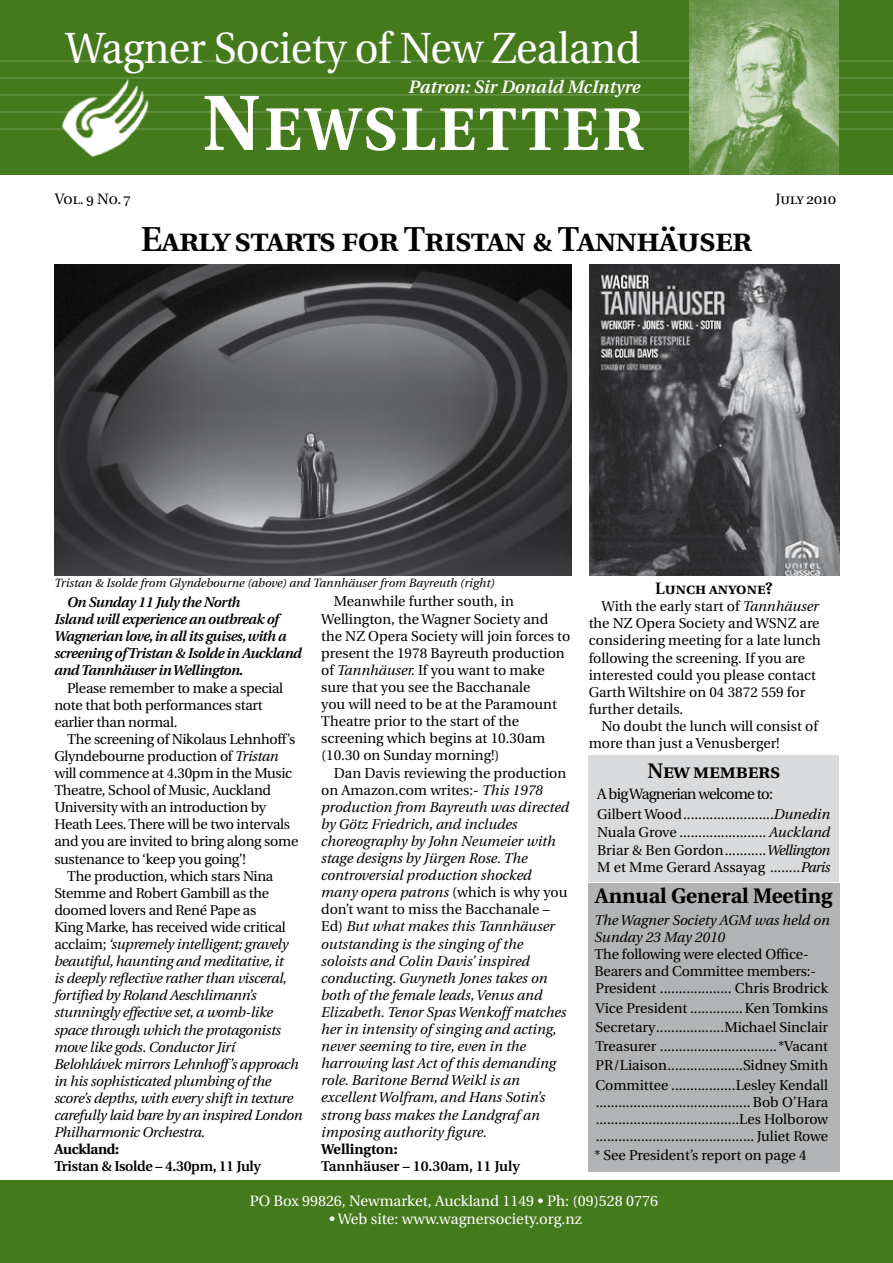
<style>
.page{position:relative;width:893px;height:1263px;background:#fff}
.page>*{position:absolute;margin:0;border:0;box-sizing:border-box;transform-origin:0 0}
.t1{font:700 60px "Utopia";letter-spacing:.05em;color:#fff}
.t2{font:43.5px "Utopia";letter-spacing:-.01em;color:#fff;scale:.95 1}
.t3{font:34.5px "Utopia Semibold SC";letter-spacing:-.02em;color:#000}
.t4{font:700 21px "Utopia";color:#000}
.t5{font:21px "Utopia Semibold SC";letter-spacing:-.01em;color:#000}
.t6{font:italic 600 18px "Utopia";color:#fff}
.t7{font:16.5px "Utopia Semibold SC";color:#000}
.t8{font:15px "Utopia";color:#fff}
.t9{font:15px "Utopia";letter-spacing:-.05em;color:#000}
.t10{font:15px "Utopia Regular SC";color:#000}
.t11{font:14.25px/17.1px "Utopia";letter-spacing:-.005em;color:#000}
.t12{font:italic 14.25px/17.1px "Utopia";color:#000}
.t13{font:italic 14.25px "Utopia";letter-spacing:-.02em;color:#000}
.t14{font:italic 600 14.25px/17.1px "Utopia";letter-spacing:-.03em;color:#000}
.t15{font:600 14.25px "Utopia";letter-spacing:-.02em;color:#000}
.t16{font:600 14.25px "Utopia";color:#000}
.t17{font:700 14.25px "Utopia";letter-spacing:-.01em;color:#000}
.t18{font:italic 12px "Utopia";color:#000}
.s1{font-size:78px}
.s2{font-style:italic}
.s3{font-style:normal}
</style>
<div class="page">
<div style="left:0;top:1180px;width:893px;height:83px;background:#457a1c"></div>
<div style="left:0;top:0;width:893px;height:174px;background:#457a1c"></div>
<hr style="left:0;top:60px;width:893px;height:2px;background:#739b55">
<hr style="left:0;top:77px;width:893px;height:2px;background:#739b55">
<hr style="left:0;top:94px;width:893px;height:2px;background:#739b55">
<hr style="left:0;top:111px;width:893px;height:2px;background:#739b55">
<hr style="left:0;top:128px;width:893px;height:2px;background:#739b55">
<img style="left:689px;top:0;width:149px;height:174px">
<img style="left:56px;top:77px;width:94px;height:80px">
<div style="left:589px;top:755px;width:250px;height:127px;background:#d9dadb"></div>
<div style="left:588px;top:883px;width:251px;height:288px;background:#b1b3b4"></div>
<img style="left:55px;top:265px;width:516px;height:310px">
<img style="left:589px;top:264px;width:250px;height:312px">
<h2 class="t2" style="left:66px;top:24px;width:607px">Wagner Society of New Zealand</h2>
<p class="t6" style="left:409px;top:77px;width:233px">Patron: Sir Donald McIntyre</p>
<h1 class="t1" style="left:203px;top:95px;width:442px"><span class="s1">N</span>EWSLETTER</h1>
<p class="t10" style="left:55px;top:190px;width:78px">Vol. 9 No. 7</p>
<p class="t10" style="left:775px;top:190px;width:62px">July 2010</p>
<h3 class="t3" style="left:141px;top:220px;width:613px">Early starts for Tristan &amp; Tannhäuser</h3>
<p class="t18" style="left:54px;top:576px;width:442px">Tristan &amp; Isolde from Glyndebourne (above) and Tannhäuser from Bayreuth (right)</p>
<p class="t14" style="left:54px;top:594px;width:249px;text-indent:13px">On Sunday 11 July the North<br>Island will experience an outbreak of Wagnerian love, in all its guises, with a screening of Tristan &amp; Isolde in Auckland and Tannhäuser in Wellington.</p>
<p class="t11" style="left:54px;top:679px;width:230px;text-indent:13px">Please remember to make a special note that both performances start earlier than normal.</p>
<p class="t11" style="left:67px;top:731px;width:230px">The screening of Nikolaus Lehnhoff’s</p>
<p class="t11" style="left:54px;top:748px;width:226px">Glyndebourne production of <span class="s2">Tristan</span></p>
<p class="t11" style="left:54px;top:765px;width:239px">will commence at 4.30pm in the Music</p>
<p class="t11" style="left:54px;top:782px;width:218px">Theatre, School of Music, Auckland</p>
<p class="t11" style="left:54px;top:799px;width:213px">University with an introduction by</p>
<p class="t11" style="left:54px;top:816px;width:237px">Heath Lees. There will be two intervals</p>
<p class="t11" style="left:54px;top:833px;width:245px">and you are invited to bring along some</p>
<p class="t11" style="left:54px;top:850px;width:193px">sustenance to ‘keep you going’!</p>
<p class="t11" style="left:67px;top:867px;width:208px">The production, which stars Nina</p>
<p class="t11" style="left:54px;top:885px;width:216px">Stemme and Robert Gambill as the</p>
<p class="t11" style="left:54px;top:902px;width:203px">doomed lovers and René Pape as</p>
<p class="t11" style="left:54px;top:919px;width:233px">King Marke, has received wide critical</p>
<p class="t13" style="left:54px;top:936px;width:235px"><span class="s3">acclaim;</span> ‘supremely intelligent; gravely</p>
<p class="t13" style="left:54px;top:953px;width:231px">beautiful, haunting and meditative, it</p>
<p class="t13" style="left:54px;top:970px;width:234px">is deeply reflective rather than visceral,</p>
<p class="t13" style="left:54px;top:988px;width:204px">fortified by Roland Aeschlimann’s</p>
<p class="t13" style="left:54px;top:1005px;width:220px">stunningly effective set, a womb-like</p>
<p class="t13" style="left:54px;top:1022px;width:228px">space through which the protagonists</p>
<p class="t13" style="left:54px;top:1039px;width:182px">move like gods<span class="s3">.</span> Conductor Jirí</p>
<p class="t13" style="left:54px;top:1056px;width:246px">Belohlávek mirrors Lehnhoff’s approach</p>
<p class="t13" style="left:54px;top:1073px;width:218px">in his sophisticated plumbing of the</p>
<p class="t13" style="left:54px;top:1090px;width:240px">score’s depths, with every shift in texture</p>
<p class="t13" style="left:54px;top:1107px;width:250px">carefully laid bare by an inspired London</p>
<p class="t13" style="left:54px;top:1124px;width:152px">Philharmonic Orchestra.</p>
<p class="t17" style="left:54px;top:1141px;width:66px">Auckland:</p>
<p class="t15" style="left:54px;top:1158px;width:208px">Tristan &amp; Isolde – 4.30pm, 11 July</p>
<p class="t11" style="left:321px;top:593px;width:251px;text-indent:13px">Meanwhile further south, in Wellington, the Wagner Society and the NZ Opera Society will join forces to present the 1978 Bayreuth production of <span class="s2">Tannhäuser.</span> If you want to make sure that you see the Bacchanale<br>you will need to be at the Paramount Theatre prior to the start of the screening which begins at 10.30am (10.30 on Sunday morning!)</p>
<p class="t12" style="left:321px;top:764px;width:249px;text-indent:13px"><span class="s3">Dan Davis reviewing the production on Amazon.com writes:-</span> This 1978 production from Bayreuth was directed by Götz Friedrich, and includes choreography by John Neumeier with stage designs by Jürgen Rose. The controversial production shocked many opera patrons <span class="s3">(which is why you don’t want to miss the Bacchanale – Ed)</span> But what makes this Tannhäuser outstanding is the singing of the soloists and Colin Davis’ inspired conducting. Gwyneth Jones takes on both of the female leads, Venus and Elizabeth. Tenor Spas Wenkoff matches her in intensity of singing and acting, never seeming to tire, even in the harrowing last Act of this demanding role. Baritone Bernd Weikl is an excellent Wolfram, and Hans Sotin’s strong bass makes the Landgraf an imposing authority figure.</p>
<p class="t17" style="left:321px;top:1141px;width:78px">Wellington:</p>
<p class="t16" style="left:321px;top:1158px;width:200px">Tannhäuser – 10.30am, 11 July</p>
<p class="t7" style="left:655px;top:579px;width:119px">Lunch anyone?</p>
<p class="t11" style="left:589px;top:598px;width:234px;text-indent:13px">With the early start of <span class="s2">Tannhäuser </span>the NZ Opera Society and WSNZ are considering meeting for a late lunch following the screening. If you are interested could you please contact<br>Garth Wiltshire on 04 3872 559 for further details.</p>
<p class="t11" style="left:589px;top:718px;width:231px;text-indent:13px">No doubt the lunch will consist of more than just a Venusberger!</p>
<h3 class="t5" style="left:648px;top:759px;width:134px">New members</h3>
<p class="t9" style="left:597px;top:785px;width:177px">A big Wagnerian welcome to:</p>
<p class="t11" style="left:597px;top:806px;width:235px;line-height:17.7px;text-align:justify">Gilbert Wood........................<span class="s2">Dunedin </span>Nuala Grove ....................... <span class="s2">Auckland </span>Briar &amp; Ben Gordon...........<span class="s2">Wellington </span>M et Mme Gerard Assayag ........<span class="s2">Paris</span></p>
<h3 class="t4" style="left:595px;top:884px;width:239px">Annual General Meeting</h3>
<p class="t12" style="left:594px;top:912px;width:237px">The Wagner Society AGM was held on<br>Sunday 23 May 2010</p>
<p class="t11" style="left:594px;top:946px;width:235px">The following were elected Office-<br>Bearers and Committee members:-<br>President ................... Chris Brodrick</p>
<p class="t11" style="left:596px;top:998px;width:234px;line-height:19.2px;text-align:justify">Vice President ..............Ken Tomkins Secretary..................Michael Sinclair Treasurer ...............................*Vacant PR/Liaison....................Sidney Smith Committee .................Lesley Kendall</p>
<p class="t11" style="left:596px;top:1093px;width:234px;text-align:justify">......................................... Bob O’Hara ......................................Les Holborow .......................................... Juliet Rowe</p>
<p class="t11" style="left:595px;top:1147px;width:214px">* See President’s report on page 4</p>
<p class="t8" style="left:250px;top:1193px;width:410px">PO Box 99826, Newmarket, Auckland 1149 • Ph: (09)528 0776</p>
<p class="t8" style="left:329px;top:1211px;width:254px">• Web site: www.wagnersociety.org.nz</p>
</div>
